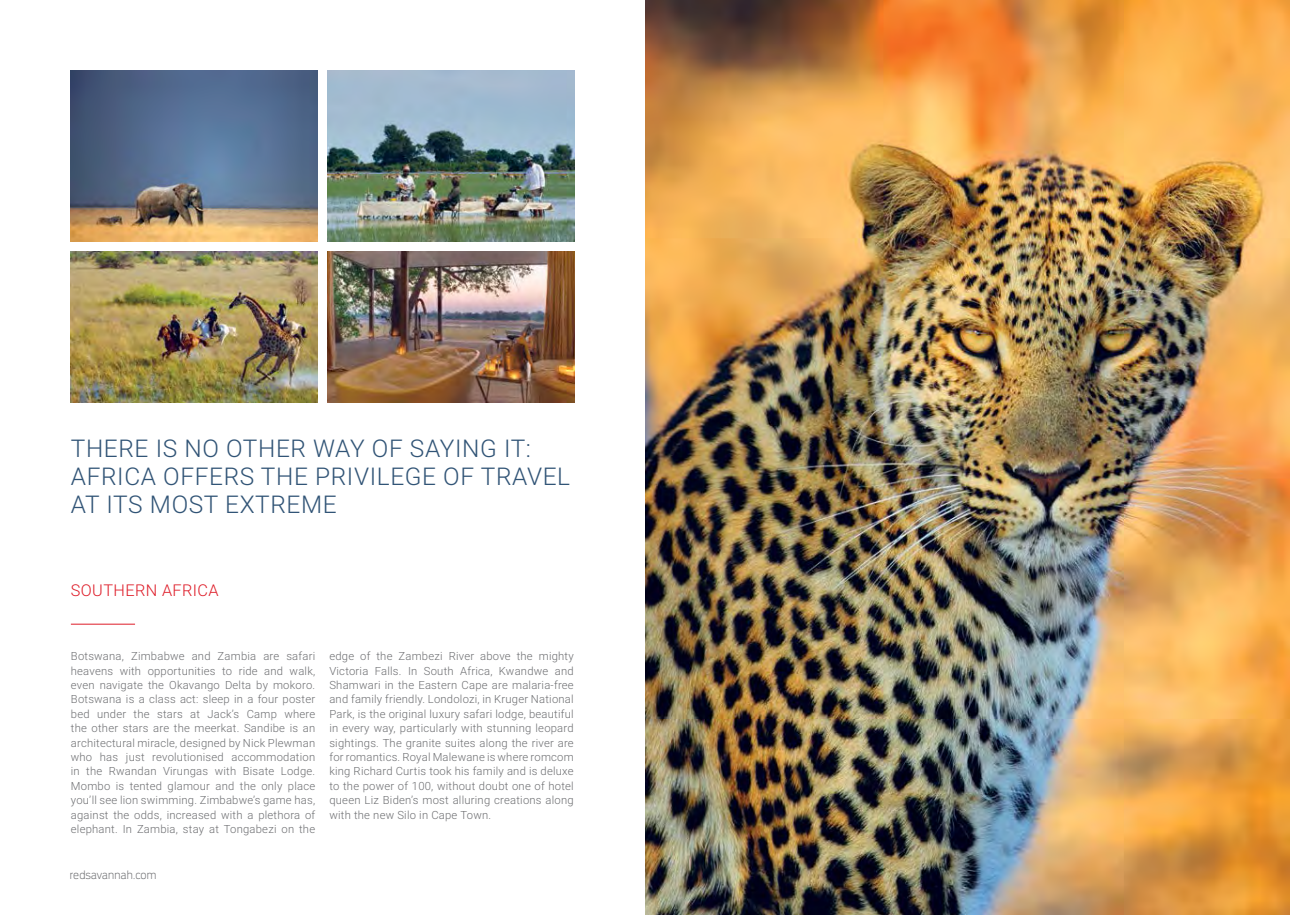
<style>
.page{position:relative;width:1290px;height:915px;background:#fff}
.page>*{position:absolute;margin:0;border:0;box-sizing:border-box;transform-origin:0 0}
.t1{font:300 24.5px/27.6px "Roboto";letter-spacing:.025em;color:#315476}
.t2{font:300 16.25px "Roboto";letter-spacing:.025em;color:#de1c28}
.t3{font:300 12.5px "Republic";letter-spacing:.025em;color:#6d6e71}
.t4{font:300 11.25px/14.4px "Roboto";letter-spacing:.02em;color:#6d6e71;text-align:justify}
</style>
<div class="page">
<img style="left:327px;top:71px;width:247px;height:170px">
<img style="left:71px;top:71px;width:246px;height:170px">
<img style="left:327px;top:252px;width:247px;height:150px">
<img style="left:71px;top:252px;width:246px;height:150px">
<hr style="left:71px;top:623px;width:64px;height:1px;background:#de1c28">
<img style="left:645px;top:0;width:645px;height:914px">
<h1 class="t1" style="left:71px;top:433px;width:501px">THERE IS NO OTHER WAY OF SAYING IT:<br>AFRICA OFFERS THE PRIVILEGE OF TRAVEL<br>AT ITS MOST EXTREME</h1>
<h2 class="t2" style="left:71px;top:578px;width:149px">SOUTHERN AFRICA</h2>
<p class="t4" style="left:71px;top:648px;width:246px">Botswana, Zimbabwe and Zambia are safari heavens with opportunities to ride and walk, even navigate the Okavango Delta by mokoro.<br>Botswana is a class act: sleep in a four poster bed under the stars at Jack’s Camp where the other stars are the meerkat. Sandibe is an architectural miracle, designed by Nick Plewman who has just revolutionised accommodation in the Rwandan Virungas with Bisate Lodge.<br>Mombo is tented glamour and the only place you’ll see lion swimming. Zimbabwe’s game has, against the odds, increased with a plethora of elephant. In Zambia, stay at Tongabezi on the</p>
<p class="t4" style="left:329px;top:648px;width:246px">edge of the Zambezi River above the mighty Victoria Falls. In South Africa, Kwandwe and Shamwari in the Eastern Cape are malaria-free and family friendly. Londolozi, in Kruger National Park, is the original luxury safari lodge, beautiful in every way, particularly with stunning leopard sightings. The granite suites along the river are for romantics. Royal Malewane is where romcom king Richard Curtis took his family and is deluxe to the power of 100, without doubt one of hotel queen Liz Biden’s most alluring creations along with the new Silo in Cape Town.</p>
<p class="t3" style="left:70px;top:868px;width:88px">redsavannah.com</p>
</div>
